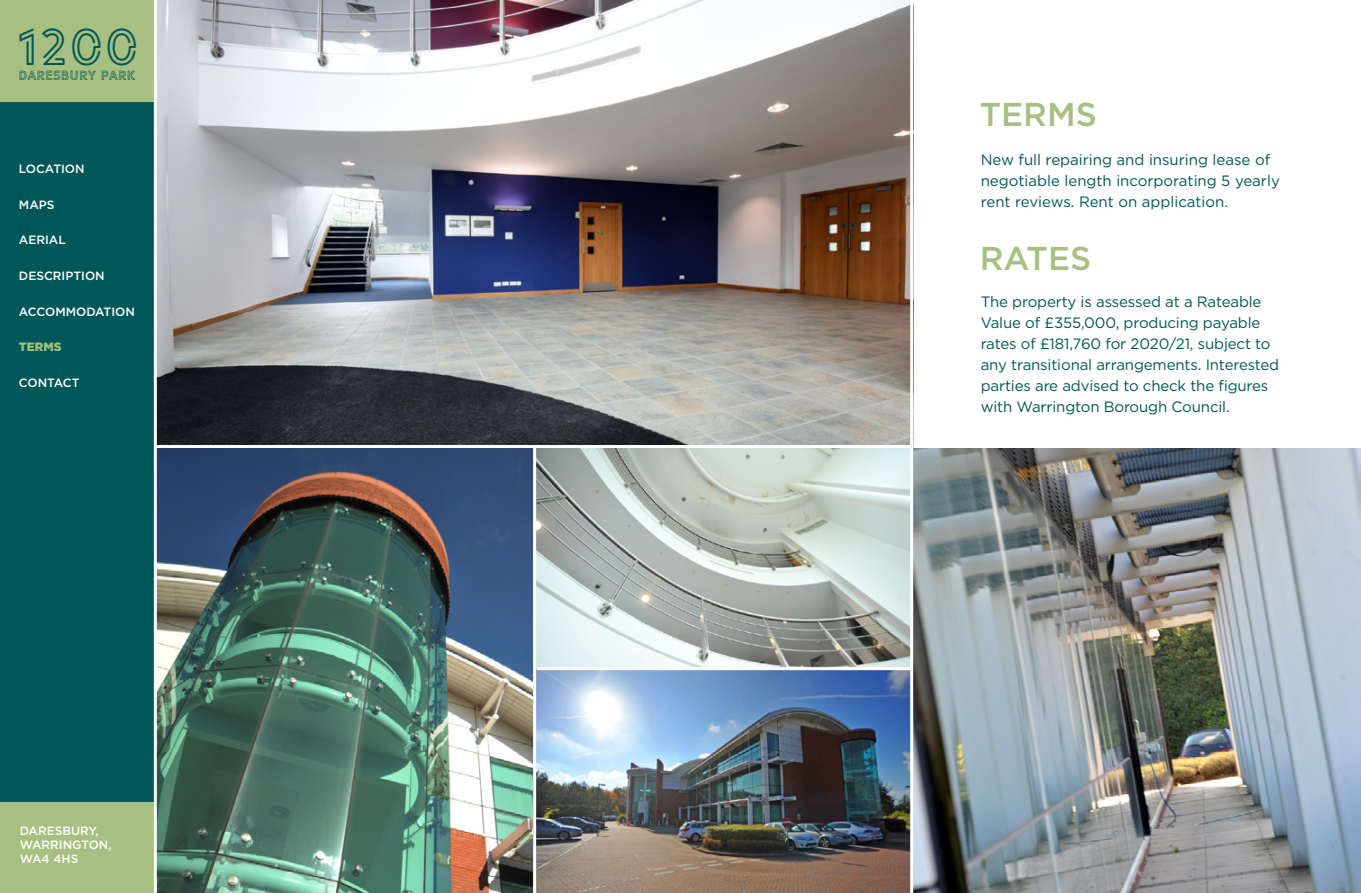
<style>
.page{position:relative;width:1361px;height:893px;background:#fff}
.page>*{position:absolute;margin:0;border:0;box-sizing:border-box;transform-origin:0 0}
.t1{font:48.15px "LIBRARY3 A Msoft";color:#005758}
.t2{font:500 33px "Gotham";color:#a7bf80}
.t3{font:15px/21px "Gotham";letter-spacing:-.01em;color:#005758}
.t4{font:12.3px "LIBRARY3 A Msoft";color:#005758}
.t5{font:500 12px/14.4px "Gotham";color:#fff}
.t6{font:900 12px "Gotham";color:#a7bf80}
</style>
<div class="page">
<img style="left:157px;top:0;width:753px;height:893px">
<hr style="left:148px;top:445px;width:765px;height:3px;background:#fff">
<hr style="left:533px;top:448px;width:3px;height:445px;background:#fff">
<hr style="left:537px;top:667px;width:383px;height:3px;background:#fff">
<div style="left:0;top:0;width:154px;height:114px;background:#a7bf80"></div>
<div style="left:0;top:800px;width:154px;height:93px;background:#a7bf80"></div>
<div style="left:0;top:102px;width:154px;height:699px;background:#005758"></div>
<img style="left:913px;top:448px;width:447px;height:445px">
<h1 class="t1" style="left:16px;top:17px;width:126px">1200</h1>
<p class="t4" style="left:19px;top:67px;width:119px">DARESBURY PARK</p>
<p class="t5" style="left:19px;top:161px;width:67px">LOCATION</p>
<p class="t5" style="left:19px;top:197px;width:37px">MAPS</p>
<p class="t5" style="left:19px;top:233px;width:48px">AERIAL</p>
<p class="t5" style="left:19px;top:268px;width:87px">DESCRIPTION</p>
<p class="t5" style="left:19px;top:304px;width:117px">ACCOMMODATION</p>
<p class="t6" style="left:19px;top:339px;width:44px">TERMS</p>
<p class="t5" style="left:19px;top:375px;width:62px">CONTACT</p>
<p class="t5" style="left:20px;top:823px;width:93px">DARESBURY,<br>WARRINGTON,<br>WA4 4HS</p>
<h2 class="t2" style="left:979px;top:93px;width:119px">TERMS</h2>
<p class="t3" style="left:980px;top:149px;width:301px">New full repairing and insuring lease of negotiable length incorporating 5 yearly rent reviews. Rent on application.</p>
<h2 class="t2" style="left:979px;top:237px;width:113px">RATES</h2>
<p class="t3" style="left:980px;top:291px;width:300px">The property is assessed at a Rateable Value of £355,000, producing payable rates of £181,760 for 2020/21, subject to any transitional arrangements. Interested parties are advised to check the figures with Warrington Borough Council.</p>
</div>
